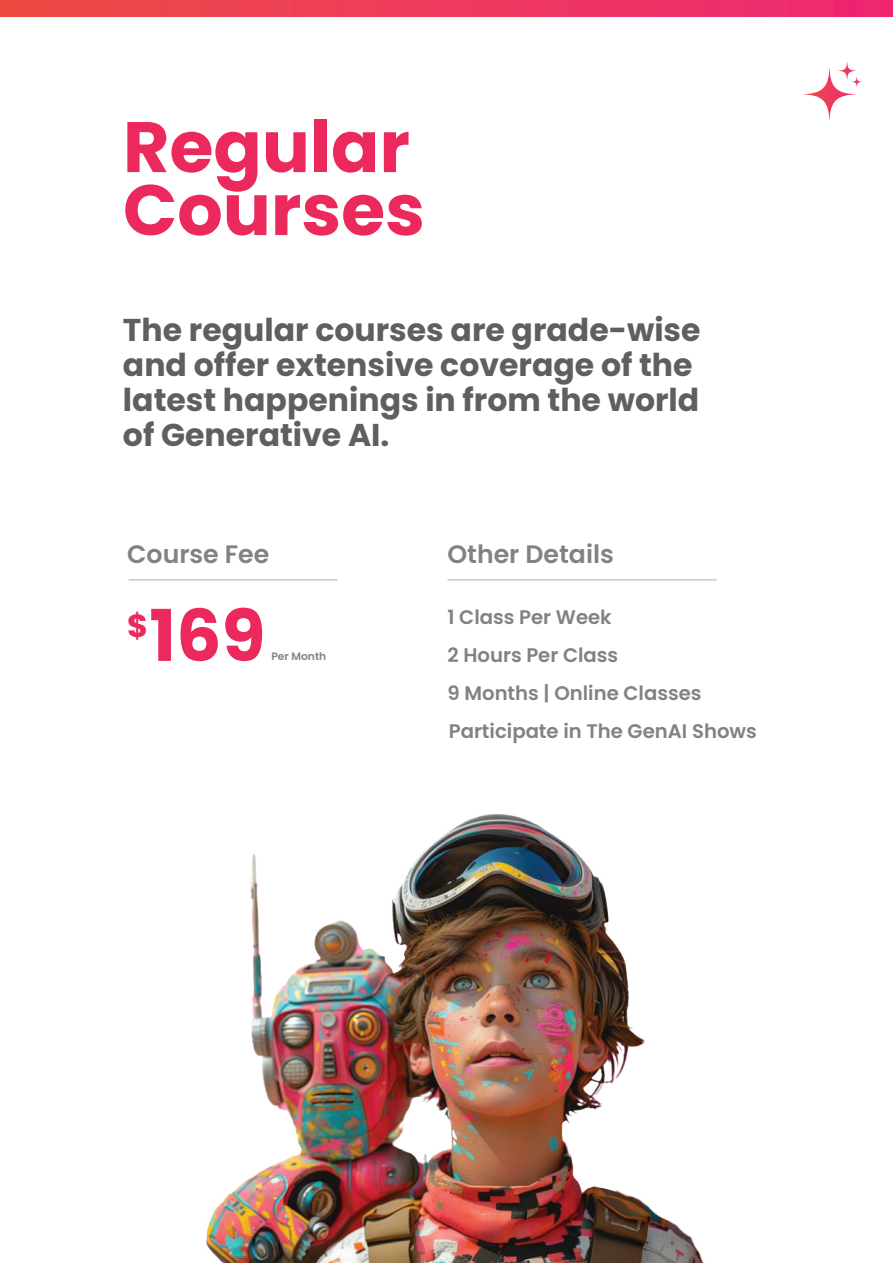
<style>
.page{position:relative;width:893px;height:1263px;background:#fff}
.page>*{position:absolute;margin:0;border:0;box-sizing:border-box;transform-origin:0 0}
.t1{font:700 71.4px/63px "Poppins";color:#eb295c}
.t2{font:700 31.95px "Poppins";color:#eb295c}
.t3{font:700 31.5px/35px "Poppins";color:#5e5f5f}
.t4{font:600 25.2px "Poppins";color:#808285}
.t5{font:600 19.65px/38px "Poppins";color:#808285}
.t6{font:600 10.65px "Poppins";color:#808285}
</style>
<div class="page">
<div style="left:0;top:0;width:893px;height:16px;background:linear-gradient(to right,#ef4b44,#ee2874)"></div>
<svg style="left:799px;top:64px;width:61px;height:60px"></svg>
<svg style="left:834px;top:58px;width:26px;height:26px"></svg>
<svg style="left:849px;top:74px;width:16px;height:16px"></svg>
<img style="left:206px;top:814px;width:498px;height:449px">
<hr style="left:129px;top:579px;width:209px;height:1px;background:#afafaf">
<hr style="left:447px;top:579px;width:269px;height:1px;background:#afafaf">
<h1 class="t1" style="left:123px;top:116px;width:303px">Regular<br>Courses</h1>
<p class="t3" style="left:123px;top:312px;width:579px">The regular courses are grade-wise and offer extensive coverage of the latest happenings in from the world of Generative AI.</p>
<p class="t4" style="left:127px;top:540px;width:144px">Course Fee</p>
<p class="t4" style="left:447px;top:540px;width:168px">Other Details</p>
<h1 class="t1" style="left:149px;top:605px;width:118px">169</h1>
<p class="t2" style="left:127px;top:607px;width:23px">$</p>
<p class="t6" style="left:271px;top:650px;width:56px">Per Month</p>
<p class="t5" style="left:447px;top:598px;width:311px">1 Class Per Week<br>2 Hours Per Class<br>9 Months | Online Classes<br>Participate in The GenAI Shows</p>
</div>
